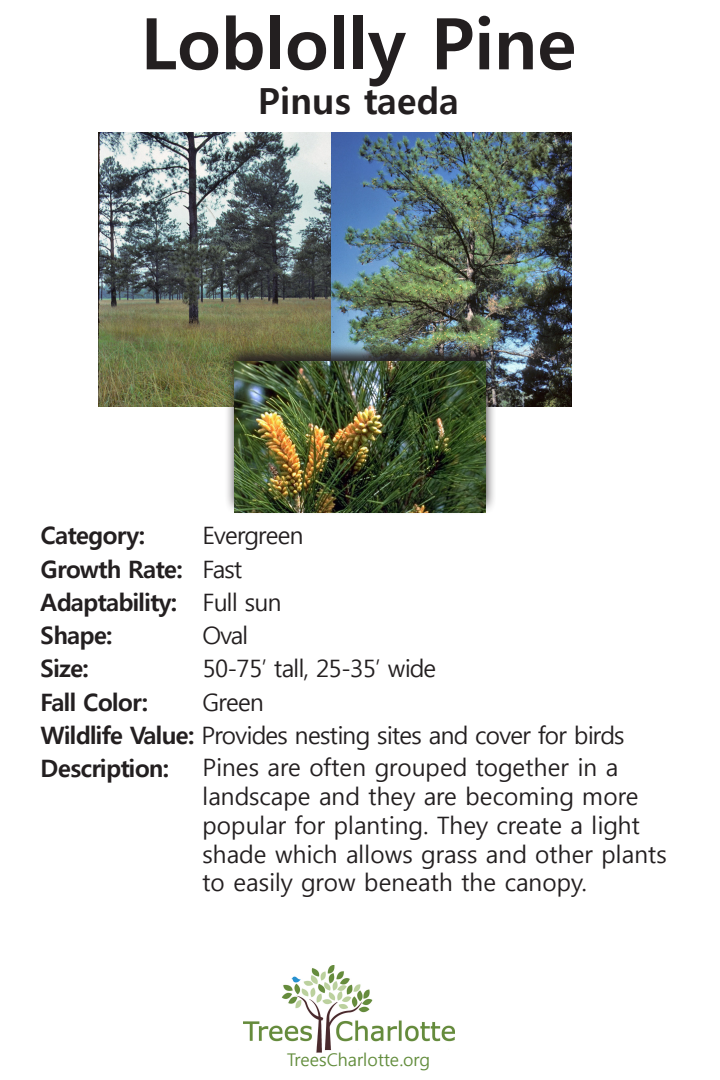
<style>
.page{position:relative;width:720px;height:1080px;background:#fff}
.page>*{position:absolute;margin:0;border:0;box-sizing:border-box;transform-origin:0 0}
.t1{font:700 71px "Malgun Gothic";color:#231f20}
.t2{font:700 36px "Malgun Gothic";color:#231f20}
.t3{font:24px/28.8px "Malgun Gothic";color:#231f20}
.t4{font:24px "Malgun Gothic";letter-spacing:-.03em;color:#231f20}
.t5{font:700 24px "Malgun Gothic";letter-spacing:-.03em;color:#231f20}
.t6{font:17.5px "Malgun Gothic";color:#638d3d}
.s1{font-weight:400}
.s2{font-weight:700}
</style>
<div class="page">
<img style="left:98px;top:133px;width:233px;height:273px">
<img style="left:331px;top:133px;width:240px;height:273px">
<div style="left:224px;top:343px;width:272px;height:172px;background:#231f20;opacity:.97"></div>
<img style="left:235px;top:362px;width:250px;height:150px">
<img style="left:244px;top:965px;width:210px;height:88px">
<p class="t1" style="left:141px;top:2px;width:437px">Loblolly Pine</p>
<p class="t2" style="left:258px;top:80px;width:202px">Pinus taeda</p>
<p class="t5" style="left:40px;top:521px;width:106px">Category:</p>
<p class="t4" style="left:203px;top:522px;width:103px">Evergreen</p>
<p class="t5" style="left:40px;top:555px;width:203px">Growth Rate: <span class="s1">Fast</span></p>
<p class="t5" style="left:40px;top:588px;width:243px">Adaptability: <span class="s1">Full sun</span></p>
<p class="t5" style="left:40px;top:621px;width:74px">Shape:</p>
<p class="t3" style="left:203px;top:622px;width:48px">Oval</p>
<p class="t5" style="left:40px;top:655px;width:50px">Size:</p>
<p class="t4" style="left:203px;top:655px;width:235px">50-75’ tall, 25-35’ wide</p>
<p class="t5" style="left:40px;top:688px;width:109px">Fall Color:</p>
<p class="t3" style="left:203px;top:688px;width:63px">Green</p>
<p class="t4" style="left:40px;top:722px;width:585px"><span class="s2">Wildlife Value:</span> Provides nesting sites and cover for birds</p>
<p class="t5" style="left:40px;top:754px;width:130px">Description:</p>
<p class="t3" style="left:202px;top:754px;width:466px">Pines are often grouped together in a landscape and they are becoming more popular for planting. They create a light shade which allows grass and other plants to easily grow beneath the canopy.</p>
<p class="t6" style="left:287px;top:1050px;width:145px">TreesCharlotte.org</p>
</div>
